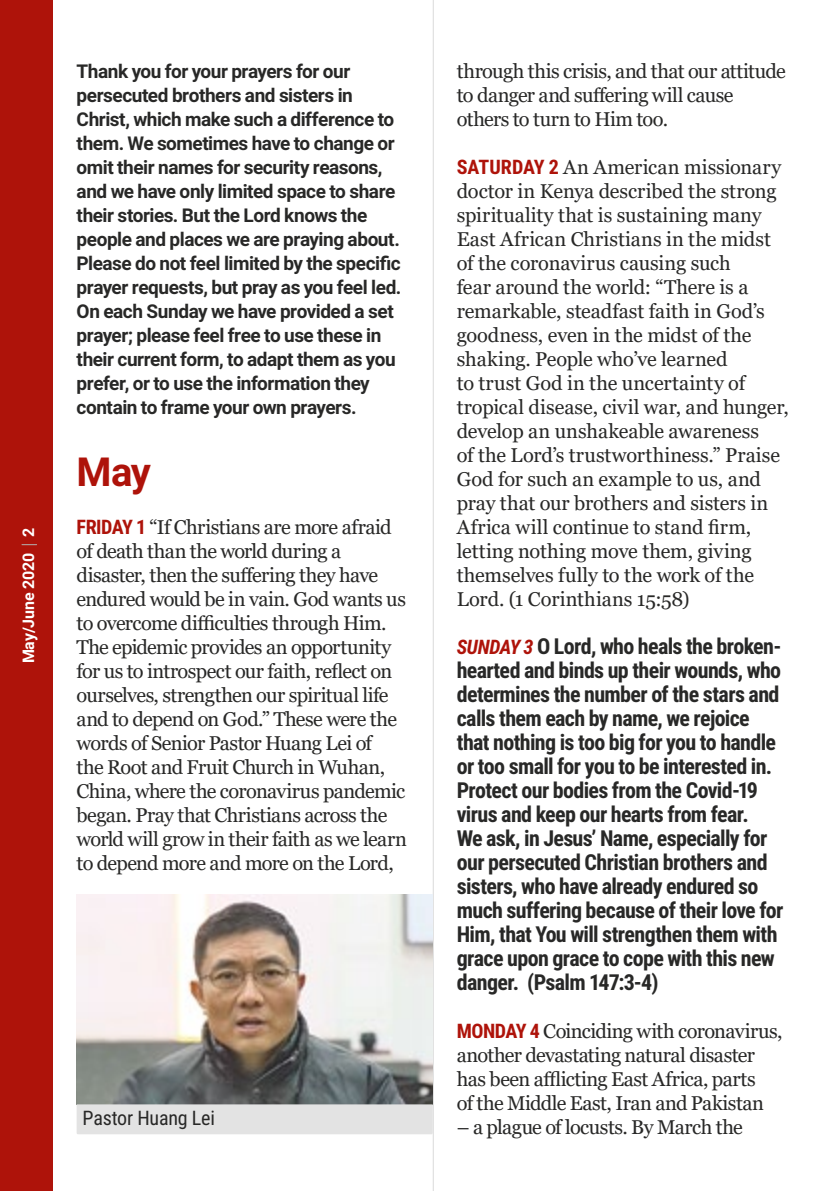
<style>
.page{position:relative;width:840px;height:1191px;background:#fff}
.page>*{position:absolute;margin:0;border:0;box-sizing:border-box;transform-origin:0 0}
.t1{font:700 40px "Roboto";color:#ae130a}
.t2{font:700 22px/24px "Roboto Condensed";letter-spacing:-.03em;color:#282827}
.t3{font:20px/24px "Georgia";letter-spacing:-.02em;color:#282827}
.t4{font:20px "Roboto Condensed";letter-spacing:-.01em;color:#282827}
.t5{font:700 19px/24px "Roboto";letter-spacing:-.025em;color:#282827}
.t6{font:700 16px "Roboto";letter-spacing:-.01em;color:#fff}
.s1{font-family:"Roboto Condensed";font-weight:700;color:#ae130a}
.s2{font-style:italic;font-size:20px;color:#ae130a}
</style>
<div class="page">
<div style="left:0;top:0;width:53px;height:1191px;background:#ae130a"></div>
<svg style="left:22px;top:544px;width:15px;height:1px"></svg>
<hr style="left:432px;top:0;width:1px;height:1191px;background:#dadada">
<img style="left:77px;top:894px;width:355px;height:210px">
<div style="left:77px;top:1104px;width:355px;height:30px;background:#e3e3e3"></div>
<p class="t6" style="left:17px;top:663px;width:137px;rotate:-90deg">May/June 2020 2</p>
<p class="t5" style="left:77px;top:58px;width:326px">Thank you for your prayers for our persecuted brothers and sisters in Christ, which make such a difference to them. We sometimes have to change or omit their names for security reasons, and we have only limited space to share their stories. But the Lord knows the people and places we are praying about.<br>Please do not feel limited by the specific prayer requests, but pray as you feel led.<br>On each Sunday we have provided a set prayer; please feel free to use these in their current form, to adapt them as you prefer, or to use the information they contain to frame your own prayers.</p>
<h1 class="t1" style="left:77px;top:444px;width:76px">May</h1>
<p class="t3" style="left:77px;top:515px;width:331px"><span class="s1">FRIDAY 1</span> “If Christians are more afraid of death than the world during a disaster, then the suffering they have endured would be in vain. God wants us to overcome difficulties through Him.<br>The epidemic provides an opportunity for us to introspect our faith, reflect on ourselves, strengthen our spiritual life and to depend on God.” These were the words of Senior Pastor Huang Lei of<br>the Root and Fruit Church in Wuhan, China, where the coronavirus pandemic began. Pray that Christians across the world will grow in their faith as we learn to depend more and more on the Lord,</p>
<p class="t4" style="left:83px;top:1104px;width:134px">Pastor Huang Lei</p>
<p class="t3" style="left:456px;top:59px;width:330px">through this crisis, and that our attitude to danger and suffering will cause others to turn to Him too.</p>
<p class="t3" style="left:456px;top:155px;width:333px"><span class="s1">SATURDAY 2</span> An American missionary doctor in Kenya described the strong spirituality that is sustaining many East African Christians in the midst of the coronavirus causing such<br>fear around the world: “There is a remarkable, steadfast faith in God’s goodness, even in the midst of the shaking. People who’ve learned<br>to trust God in the uncertainty of tropical disease, civil war, and hunger, develop an unshakeable awareness<br>of the Lord’s trustworthiness.” Praise God for such an example to us, and pray that our brothers and sisters in Africa will continue to stand firm, letting nothing move them, giving themselves fully to the work of the Lord. (1 Corinthians 15:58)</p>
<p class="t2" style="left:456px;top:633px;width:328px"><span class="s2">SUNDAY 3</span> O Lord, who heals the broken&shy;hearted and binds up their wounds, who determines the number of the stars and calls them each by name, we rejoice that nothing is too big for you to handle or too small for you to be interested in.<br>Protect our bodies from the Covid-19 virus and keep our hearts from fear.<br>We ask, in Jesus’ Name, especially for our persecuted Christian brothers and sisters, who have already endured so much suffering because of their love for Him, that You will strengthen them with grace upon grace to cope with this new danger. (Psalm 147:3-4)</p>
<p class="t3" style="left:456px;top:1019px;width:327px"><span class="s1">MONDAY 4</span> Coinciding with coronavirus, another devastating natural disaster has been afflicting East Africa, parts<br>of the Middle East, Iran and Pakistan</p>
<p class="t3" style="left:456px;top:1115px;width:287px">– a plague of locusts. By March the</p>
</div>
